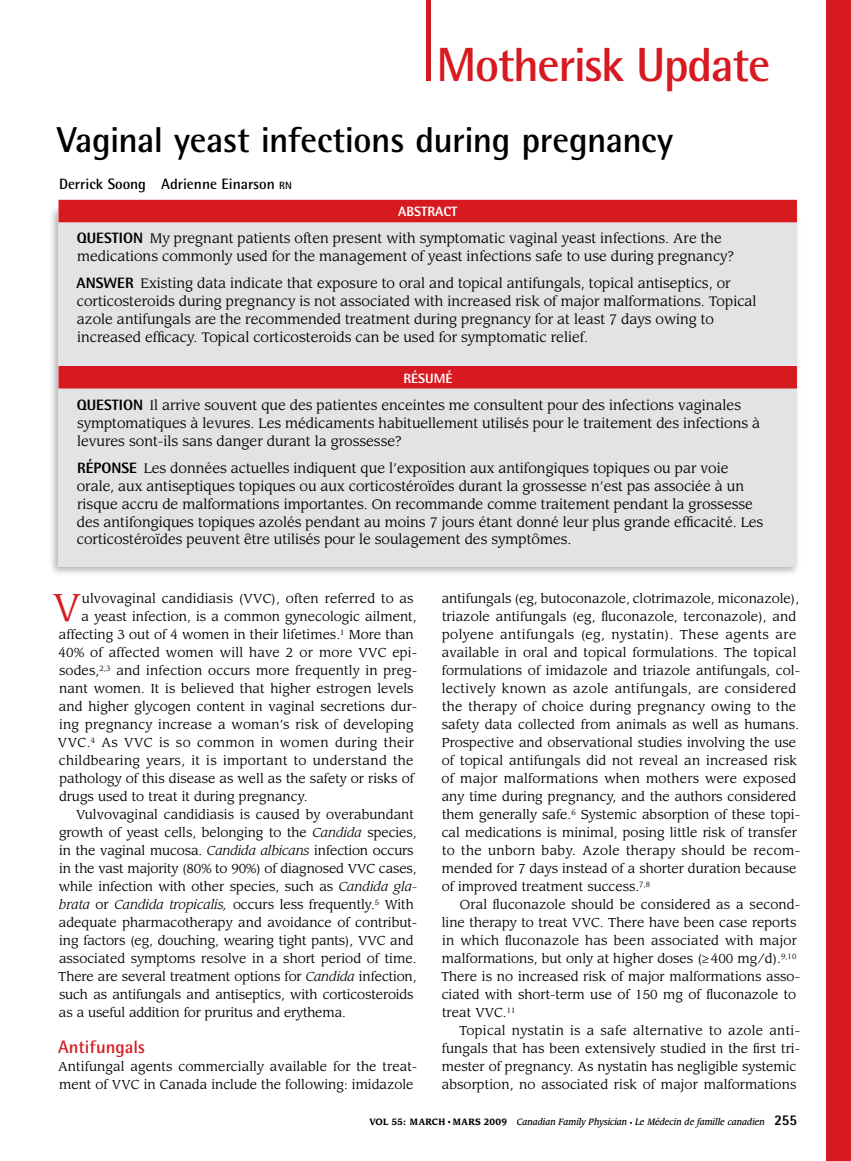
<style>
.page{position:relative;width:851px;height:1161px;background:#fff}
.page>*{position:absolute;margin:0;border:0;box-sizing:border-box;transform-origin:0 0}
.t1{font:700 48px "Rotis Semi Sans Std";letter-spacing:-.03em;color:#d71920}
.t2{font:38.1px "Leawood Std";color:#d71920}
.t3{font:700 36px "Rotis Semi Sans Std";letter-spacing:-.015em;color:#000}
.t4{font:700 18px "Rotis Semi Sans Std";color:#d71920}
.t5{font:700 15px "Rotis Semi Sans Std";color:#000}
.t6{font:13.5px/18px "Leawood Std";color:#000}
.t7{font:800 13.5px "Rotis Semi Sans Std";color:#fff}
.t8{font:12.75px/18px "Leawood Std";color:#000}
.t9{font:12.75px "Leawood Std";letter-spacing:.025em;color:#000}
.t10{font:12.75px "Leawood Std";letter-spacing:.03em;color:#000}
.t11{font:italic 500 9px "Leawood Std";color:#000;scale:.9 1}
.s1{font-size:10.5px}
.s2{font-family:"Rotis Semi Sans Std";font-weight:800;font-size:15px}
.s3{font-style:italic}
.s4{font-weight:700;font-style:normal}
.s5{font-family:"Times";font-weight:400;font-style:normal}
.s6{font-style:normal;font-size:6px}
.s7{font-family:"Rotis Semi Sans Std";font-weight:800;font-style:normal;font-size:15px}
</style>
<div class="page">
<div style="left:826px;top:0;width:24px;height:1161px;background:#d71920"></div>
<div style="left:426px;top:0;width:5px;height:81px;background:#d71920"></div>
<div style="left:48px;top:204px;width:753px;height:374px;background:#000;opacity:.3"></div>
<div style="left:58px;top:208px;width:738px;height:359px;background:#e2e3e4"></div>
<div style="left:58px;top:200px;width:738px;height:22px;background:#d71920"></div>
<div style="left:58px;top:366px;width:738px;height:23px;background:#d71920"></div>
<h1 class="t1" style="left:436px;top:35px;width:335px">Motherisk Update</h1>
<h3 class="t3" style="left:57px;top:118px;width:617px">Vaginal yeast infections during pregnancy</h3>
<p class="t5" style="left:59px;top:175px;width:234px">Derrick Soong Adrienne Einarson <span class="s1">RN</span></p>
<p class="t7" style="left:398px;top:203px;width:61px">ABSTRACT</p>
<p class="t6" style="left:77px;top:230px;width:659px"><span class="s2">QUESTION</span> My pregnant patients often present with symptomatic vaginal yeast infections. Are the medications commonly used for the management of yeast infections safe to use during pregnancy?</p>
<p class="t6" style="left:77px;top:275px;width:681px"><span class="s2">ANSWER</span> Existing data indicate that exposure to oral and topical antifungals, topical antiseptics, or corticosteroids during pregnancy is not associated with increased risk of major malformations. Topical azole antifungals are the recommended treatment during pregnancy for at least 7 days owing to increased efficacy. Topical corticosteroids can be used for symptomatic relief.</p>
<p class="t7" style="left:403px;top:369px;width:51px">RÉSUMÉ</p>
<p class="t6" style="left:77px;top:396px;width:684px"><span class="s2">QUESTION</span> Il arrive souvent que des patientes enceintes me consultent pour des infections vaginales symptomatiques à levures. Les médicaments habituellement utilisés pour le traitement des infections à levures sont-ils sans danger durant la grossesse?</p>
<p class="t6" style="left:77px;top:459px;width:688px"><span class="s2">RÉPONSE</span> Les données actuelles indiquent que l’exposition aux antifongiques topiques ou par voie orale, aux antiseptiques topiques ou aux corticostéroïdes durant la grossesse n’est pas associée à un risque accru de malformations importantes. On recommande comme traitement pendant la grossesse des antifongiques topiques azolés pendant au moins 7 jours étant donné leur plus grande efficacité. Les corticostéroïdes peuvent être utilisés pour le soulagement des symptômes.</p>
<h2 class="t2" style="left:53px;top:585px;width:30px">V</h2>
<p class="t8" style="left:82px;top:590px;width:333px">ulvovaginal candidiasis (VVC), often referred to as</p>
<p class="t8" style="left:82px;top:608px;width:336px">a yeast infection, is a common gynecologic ailment,</p>
<p class="t8" style="left:59px;top:626px;width:356px">affecting 3 out of 4 women in their lifetimes.<sup>1</sup> More than</p>
<p class="t8" style="left:59px;top:644px;width:360px">40% of affected women will have 2 or more VVC epi-</p>
<p class="t8" style="left:59px;top:662px;width:360px">sodes,<sup>2,3</sup> and infection occurs more frequently in preg-</p>
<p class="t8" style="left:59px;top:680px;width:356px">nant women. It is believed that higher estrogen levels</p>
<p class="t8" style="left:59px;top:698px;width:360px">and higher glycogen content in vaginal secretions dur-</p>
<p class="t8" style="left:59px;top:716px;width:356px">ing pregnancy increase a woman’s risk of developing</p>
<p class="t10" style="left:58px;top:735px;width:357px">VVC.<sup>4</sup> As VVC is so common in women during their</p>
<p class="t9" style="left:59px;top:753px;width:356px">childbearing years, it is important to understand the</p>
<p class="t8" style="left:59px;top:770px;width:356px">pathology of this disease as well as the safety or risks of</p>
<p class="t8" style="left:59px;top:788px;width:250px">drugs used to treat it during pregnancy.</p>
<p class="t8" style="left:76px;top:806px;width:339px">Vulvovaginal candidiasis is caused by overabundant</p>
<p class="t8" style="left:59px;top:824px;width:359px">growth of yeast cells, belonging to the <span class="s3">Candida</span> species,</p>
<p class="t8" style="left:59px;top:842px;width:356px">in the vaginal mucosa. <span class="s3">Candida albicans</span> infection occurs</p>
<p class="t8" style="left:59px;top:860px;width:359px">in the vast majority (80% to 90%) of diagnosed VVC cases,</p>
<p class="t8" style="left:59px;top:878px;width:360px">while infection with other species, such as <span class="s3">Candida gla-</span></p>
<p class="t8" style="left:59px;top:896px;width:356px"><span class="s3">brata</span> or <span class="s3">Candida tropicalis,</span> occurs less frequently.<sup>5</sup> With</p>
<p class="t8" style="left:59px;top:914px;width:360px">adequate pharmacotherapy and avoidance of contribut-</p>
<p class="t8" style="left:59px;top:932px;width:356px">ing factors (eg, douching, wearing tight pants), VVC and</p>
<p class="t8" style="left:59px;top:950px;width:359px">associated symptoms resolve in a short period of time.</p>
<p class="t8" style="left:58px;top:968px;width:360px">There are several treatment options for <span class="s3">Candida</span> infection,</p>
<p class="t8" style="left:59px;top:986px;width:356px">such as antifungals and antiseptics, with corticosteroids</p>
<p class="t8" style="left:59px;top:1004px;width:288px">as a useful addition for pruritus and erythema.</p>
<h3 class="t4" style="left:58px;top:1036px;width:88px">Antifungals</h3>
<p class="t8" style="left:58px;top:1058px;width:361px">Antifungal agents commercially available for the treat&shy;ment of VVC in Canada include the following: imidazole</p>
<p class="t8" style="left:441px;top:590px;width:360px">antifungals (eg, butoconazole, clotrimazole, miconazole), triazole antifungals (eg, fluconazole, terconazole), and polyene antifungals (eg, nystatin). These agents are available in oral and topical formulations. The topical formulations of imidazole and triazole antifungals, col&shy;lectively known as azole antifungals, are considered the therapy of choice during pregnancy owing to the safety data collected from animals as well as humans.<br>Prospective and observational studies involving the use of topical antifungals did not reveal an increased risk of major malformations when mothers were exposed any time during pregnancy, and the authors considered them generally safe.<sup>6</sup> Systemic absorption of these topi&shy;cal medications is minimal, posing little risk of transfer to the unborn baby. Azole therapy should be recom&shy;mended for 7 days instead of a shorter duration because of improved treatment success.<sup>7,8</sup></p>
<p class="t8" style="left:441px;top:896px;width:360px;text-indent:19px">Oral fluconazole should be considered as a second&shy;line therapy to treat VVC. There have been case reports in which fluconazole has been associated with major malformations, but only at higher doses (≥400 mg/d).<sup>9,10<br></sup>There is no increased risk of major malformations asso&shy;ciated with short-term use of 150 mg of fluconazole to treat VVC.<sup>11</sup></p>
<p class="t8" style="left:441px;top:1022px;width:360px;text-indent:17px">Topical nystatin is a safe alternative to azole anti&shy;fungals that has been extensively studied in the first tri&shy;mester of pregnancy. As nystatin has negligible systemic absorption, no associated risk of major malformations</p>
<p class="t11" style="left:369px;top:1116px;width:476px"><span class="s4">VOL 55: MARCH</span> <span class="s5">•</span> <span class="s4">MARS 2009</span> Canadian Family Physician <span class="s6">•</span> Le Médecin de famille canadien <span class="s7">255</span></p>
</div>
